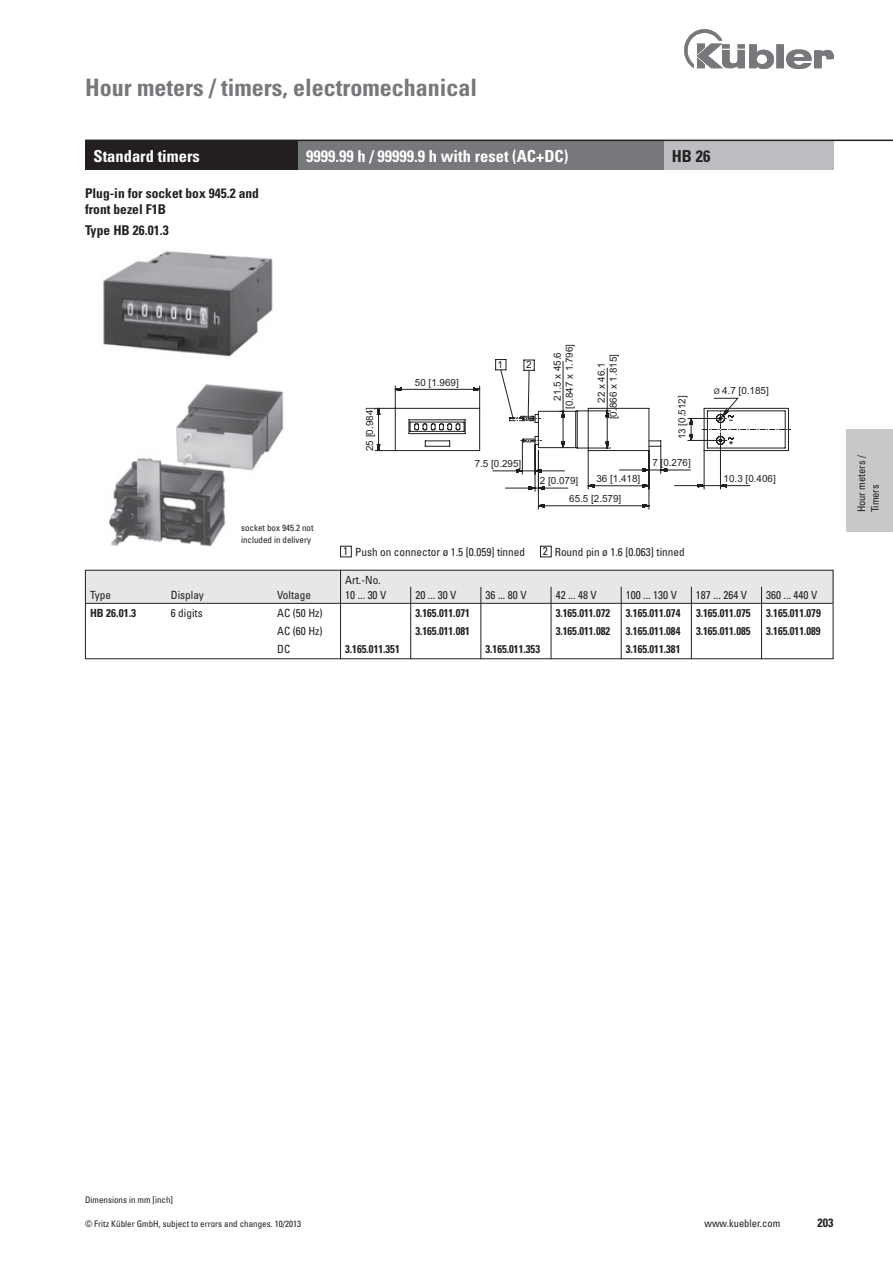
<style>
.page{position:relative;width:893px;height:1263px;background:#fff}
.page>*{position:absolute;margin:0;border:0;box-sizing:border-box;transform-origin:0 0}
.t1{font:700 condensed 24px "Univers";color:#76787b}
.t2{font:700 condensed 16.5px "Univers";color:#fff}
.t3{font:700 condensed 16.5px "Univers";color:#231f20}
.t4{font:700 condensed 13.5px/16.5px "Univers";color:#231f20}
.t5{font:700 condensed 12px "Univers";color:#231f20}
.t6{font:condensed 11.25px "Univers";color:#231f20}
.t7{font:700 condensed 11.25px "Univers";color:#231f20;scale:.95 1}
.t8{font:700 condensed 11.25px "Univers";color:#231f20}
.t9{font:condensed 10.5px/13.5px "Univers";color:#231f20}
.t10{font:9.9px/11.9px "Arial";color:#231f20}
.t11{font:condensed 9px/12px "Univers";color:#231f20}
.s1{font-size:7.8px}
</style>
<div class="page">
<img style="left:685px;top:30px;width:148px;height:38px">
<img style="left:103px;top:250px;width:170px;height:107px">
<img style="left:108px;top:384px;width:176px;height:163px">
<svg style="left:493px;top:359px;width:298px;height:150px"></svg>
<svg style="left:375px;top:386px;width:105px;height:65px"></svg>
<div style="left:846px;top:429px;width:47px;height:102px;background:#c7c8ca"></div>
<div style="left:340px;top:546px;width:12px;height:11px;border:1px solid #231f20"></div>
<div style="left:540px;top:546px;width:12px;height:11px;border:1px solid #231f20"></div>
<div style="left:85px;top:570px;width:748px;height:33px;background:#e6e7e9"></div>
<hr style="left:86px;top:603px;width:747px;height:1px;background:#231f20">
<div style="left:85px;top:570px;width:748px;height:89px;border:1px solid #231f20"></div>
<hr style="left:340px;top:570px;width:1px;height:89px;background:#231f20">
<hr style="left:410px;top:587px;width:1px;height:72px;background:#231f20">
<hr style="left:480px;top:587px;width:1px;height:72px;background:#231f20">
<hr style="left:551px;top:587px;width:1px;height:72px;background:#231f20">
<hr style="left:621px;top:587px;width:1px;height:72px;background:#231f20">
<hr style="left:691px;top:587px;width:1px;height:72px;background:#231f20">
<hr style="left:761px;top:587px;width:1px;height:72px;background:#231f20">
<div style="left:85px;top:140px;width:213px;height:30px;background:#231f20"></div>
<div style="left:663px;top:140px;width:170px;height:30px;background:#bcbdc0"></div>
<div style="left:298px;top:140px;width:365px;height:30px;background:#76787b"></div>
<hr style="left:85px;top:140px;width:808px;height:1px;background:#231f20">
<h1 class="t1" style="left:85px;top:72px;width:393px">Hour meters / timers, electromechanical</h1>
<h2 class="t2" style="left:94px;top:146px;width:108px">Standard timers</h2>
<h2 class="t2" style="left:306px;top:146px;width:264px">9999.99 h / 99999.9 h with reset (AC+DC)</h2>
<h2 class="t3" style="left:672px;top:146px;width:40px">HB 26</h2>
<p class="t4" style="left:85px;top:185px;width:175px">Plug-in for socket box 945.2 and front bezel F1B</p>
<p class="t4" style="left:85px;top:222px;width:85px">Type HB 26.01.3</p>
<p class="t11" style="left:241px;top:522px;width:74px">socket box 945.2 not included in delivery</p>
<p class="t10" style="left:364px;top:451px;width:45px;rotate:-90deg">25 [0.984]</p>
<p class="t10" style="left:415px;top:376px;width:45px">50 [1.969]</p>
<p class="t10" style="left:498px;top:358px;width:7px">1</p>
<p class="t10" style="left:526px;top:359px;width:7px">2</p>
<p class="t10" style="left:551px;top:409px;width:67px;text-align:center;rotate:-90deg">21.5 x 45.6 [0.847 x 1.796]</p>
<p class="t10" style="left:595px;top:419px;width:67px;text-indent:16px;rotate:-90deg">22 x 46.1 [0.866 x 1.815]</p>
<p class="t10" style="left:475px;top:457px;width:48px">7.5 [0.295]</p>
<p class="t10" style="left:540px;top:475px;width:40px">2 [0.079]</p>
<p class="t10" style="left:596px;top:473px;width:45px">36 [1.418]</p>
<p class="t10" style="left:569px;top:493px;width:54px">65.5 [2.579]</p>
<p class="t10" style="left:676px;top:439px;width:45px;rotate:-90deg">13 [0.512]</p>
<p class="t10" style="left:652px;top:457px;width:40px">7 [0.276]</p>
<p class="t6" style="left:343px;top:545px;width:184px">1 Push on connector ø 1.5 [0.059] tinned</p>
<p class="t6" style="left:543px;top:545px;width:143px">2 Round pin ø 1.6 [0.063] tinned</p>
<p class="t6" style="left:345px;top:573px;width:37px">Art.-No.</p>
<p class="t10" style="left:714px;top:385px;width:56px"><span class="s1">Ø</span> 4.7 [0.185]</p>
<p class="t10" style="left:724px;top:472px;width:54px">10.3 [0.406]</p>
<p class="t6" style="left:90px;top:588px;width:23px">Type</p>
<p class="t6" style="left:171px;top:588px;width:35px">Display</p>
<p class="t6" style="left:277px;top:588px;width:35px">Voltage</p>
<p class="t6" style="left:345px;top:588px;width:43px">10 ... 30 V</p>
<p class="t6" style="left:415px;top:588px;width:43px">20 ... 30 V</p>
<p class="t6" style="left:485px;top:588px;width:43px">36 ... 80 V</p>
<p class="t6" style="left:556px;top:588px;width:43px">42 ... 48 V</p>
<p class="t6" style="left:626px;top:588px;width:53px">100 ... 130 V</p>
<p class="t6" style="left:696px;top:588px;width:53px">187 ... 264 V</p>
<p class="t6" style="left:766px;top:588px;width:53px">360 ... 440 V</p>
<p class="t8" style="left:90px;top:606px;width:48px">HB 26.01.3</p>
<p class="t6" style="left:171px;top:606px;width:33px">6 digits</p>
<p class="t6" style="left:277px;top:606px;width:47px">AC (50 Hz)</p>
<p class="t7" style="left:415px;top:606px;width:59px">3.165.011.071</p>
<p class="t7" style="left:556px;top:606px;width:59px">3.165.011.072</p>
<p class="t7" style="left:626px;top:606px;width:59px">3.165.011.074</p>
<p class="t7" style="left:696px;top:606px;width:59px">3.165.011.075</p>
<p class="t7" style="left:766px;top:606px;width:59px">3.165.011.079</p>
<p class="t6" style="left:277px;top:624px;width:47px">AC (60 Hz)</p>
<p class="t7" style="left:415px;top:624px;width:59px">3.165.011.081</p>
<p class="t7" style="left:556px;top:624px;width:59px">3.165.011.082</p>
<p class="t7" style="left:626px;top:624px;width:59px">3.165.011.084</p>
<p class="t7" style="left:696px;top:624px;width:59px">3.165.011.085</p>
<p class="t7" style="left:766px;top:624px;width:59px">3.165.011.089</p>
<p class="t6" style="left:277px;top:642px;width:15px">DC</p>
<p class="t7" style="left:345px;top:642px;width:59px">3.165.011.351</p>
<p class="t7" style="left:485px;top:642px;width:59px">3.165.011.353</p>
<p class="t7" style="left:626px;top:642px;width:59px">3.165.011.381</p>
<p class="t9" style="left:855px;top:512px;width:59px;rotate:-90deg">Hour meters /<br>Timers</p>
<p class="t11" style="left:85px;top:1194px;width:89px">Dimensions in mm [inch]</p>
<p class="t11" style="left:85px;top:1217px;width:218px">© Fritz Kübler GmbH, subject to errors and changes. 10/2013</p>
<p class="t9" style="left:704px;top:1216px;width:77px">www.kuebler.com</p>
<p class="t5" style="left:817px;top:1215px;width:17px">203</p>
</div>
